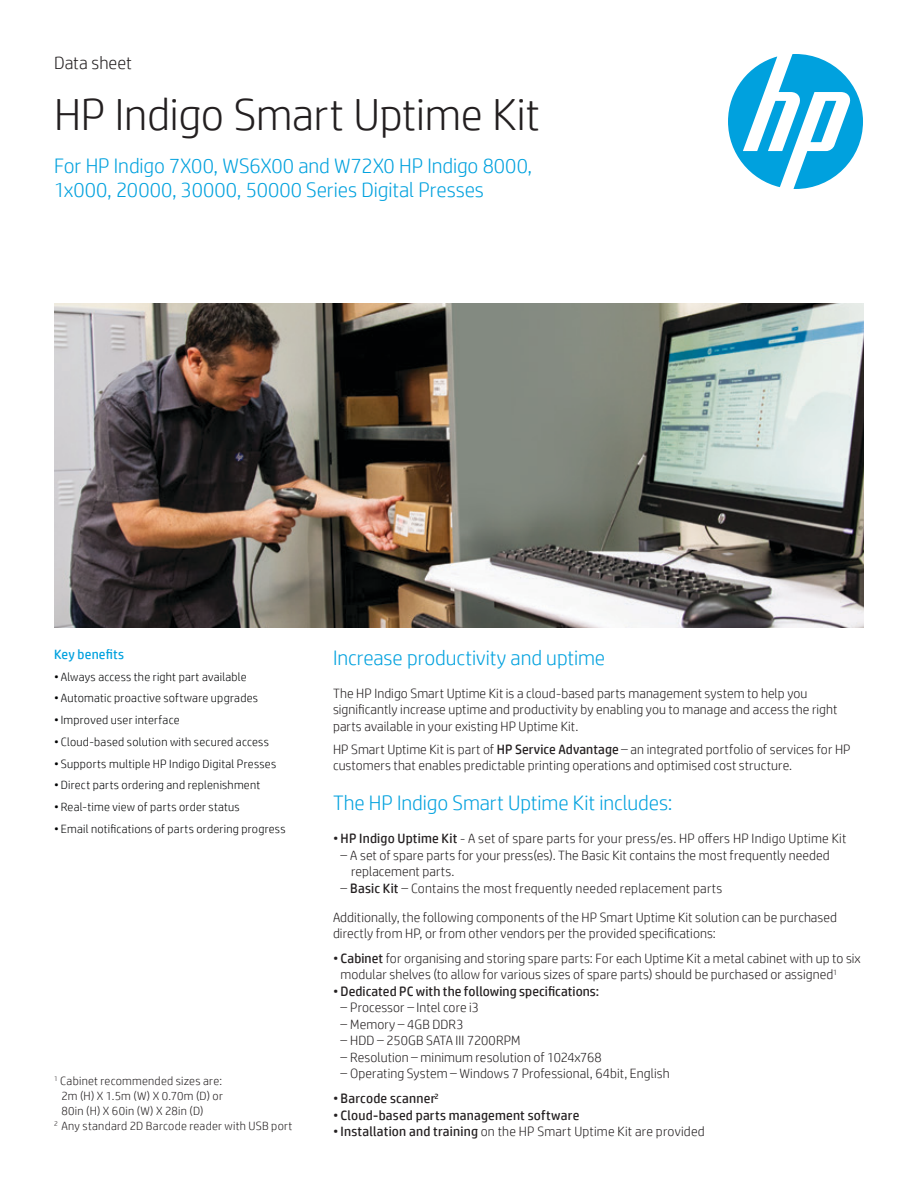
<style>
.page{position:relative;width:918px;height:1188px;background:#fff}
.page>*{position:absolute;margin:0;border:0;box-sizing:border-box;transform-origin:0 0}
.t1{font:300 45px "HP Simplified";letter-spacing:-.005em;color:#231f20}
.t2{font:300 21px/24px "HP Simplified";letter-spacing:-.005em;color:#00a1de}
.t3{font:300 18px "HP Simplified";color:#231f20}
.t4{font:300 13.5px/16.5px "HP Simplified";letter-spacing:.005em;color:#231f20}
.t5{font:13.5px "HP Simplified";letter-spacing:.01em;color:#231f20}
.t6{font:13.5px "HP Simplified";letter-spacing:.015em;color:#00a1de}
.t7{font:300 12px "HP Simplified";letter-spacing:.02em;color:#020304}
.t8{font:300 12px "HP Simplified";letter-spacing:.02em;color:#231f20}
.s1{font-weight:400}
.s2{font-weight:300}
</style>
<div class="page">
<svg style="left:728px;top:54px;width:135px;height:135px"></svg>
<img style="left:54px;top:304px;width:810px;height:324px">
<h3 class="t3" style="left:54px;top:51px;width:79px">Data sheet</h3>
<h1 class="t1" style="left:54px;top:85px;width:487px">HP Indigo Smart Uptime Kit</h1>
<h2 class="t2" style="left:54px;top:153px;width:480px">For HP Indigo 7X00, WS6X00 and W72X0 HP Indigo 8000,<br>1x000, 20000, 30000, 50000 Series Digital Presses</h2>
<p class="t6" style="left:54px;top:645px;width:72px">Key benefits</p>
<p class="t7" style="left:54px;top:669px;width:194px">• Always access the right part available</p>
<p class="t7" style="left:54px;top:690px;width:206px">• Automatic proactive software upgrades</p>
<p class="t7" style="left:54px;top:712px;width:127px">•Improved user interface</p>
<p class="t7" style="left:54px;top:734px;width:216px">• Cloud-based solution with secured access</p>
<p class="t7" style="left:54px;top:756px;width:224px">• Supports multiple HP Indigo Digital Presses</p>
<p class="t7" style="left:54px;top:777px;width:208px">• Direct parts ordering and replenishment</p>
<p class="t7" style="left:54px;top:799px;width:187px">• Real-time view of parts order status</p>
<p class="t7" style="left:54px;top:821px;width:233px">• Email notifications of parts ordering progress</p>
<p class="t8" style="left:54px;top:1073px;width:170px"><sup>1</sup> Cabinet recommended sizes are:</p>
<p class="t8" style="left:61px;top:1088px;width:163px">2m (H) X 1.5m (W) X 0.70m (D) or</p>
<p class="t8" style="left:61px;top:1103px;width:144px">80in (H) X 60in (W) X 28in (D)</p>
<p class="t8" style="left:54px;top:1118px;width:240px"><sup>2</sup> Any standard 2D Barcode reader with USB port</p>
<h2 class="t2" style="left:333px;top:645px;width:274px">Increase productivity and uptime</h2>
<p class="t4" style="left:333px;top:684px;width:506px">The HP Indigo Smart Uptime Kit is a cloud-based parts management system to help you significantly increase uptime and productivity by enabling you to manage and access the right parts available in your existing HP Uptime Kit.</p>
<p class="t4" style="left:333px;top:740px;width:519px">HP Smart Uptime Kit is part of <span class="s1">HP Service Advantage</span> – an integrated portfolio of services for HP customers that enables predictable printing operations and optimised cost structure.</p>
<h2 class="t2" style="left:333px;top:790px;width:341px">The HP Indigo Smart Uptime Kit includes:</h2>
<p class="t4" style="left:333px;top:830px;width:515px">• <span class="s1">HP Indigo Uptime Kit</span> - A set of spare parts for your press/es. HP offers HP Indigo Uptime Kit</p>
<p class="t4" style="left:351px;top:846px;width:480px;text-indent:-11px">– A set of spare parts for your press(es). The Basic Kit contains the most frequently needed replacement parts.</p>
<p class="t4" style="left:333px;top:873px;width:506px;line-height:29.2px;text-indent:8px">– <span class="s1">Basic Kit</span> – Contains the most frequently needed replacement parts<br>Additionally, the following components of the HP Smart Uptime Kit solution can be purchased</p>
<p class="t4" style="left:333px;top:925px;width:384px">directly from HP, or from other vendors per the provided specifications:</p>
<p class="t4" style="left:341px;top:950px;width:522px;text-indent:-8px">• <span class="s1">Cabinet</span> for organising and storing spare parts: For each Uptime Kit a metal cabinet with up to six modular shelves (to allow for various sizes of spare parts) should be purchased or assigned<sup>1</sup></p>
<p class="t5" style="left:333px;top:982px;width:268px"><span class="s2">•</span> Dedicated PC with the following specifications:</p>
<p class="t4" style="left:341px;top:999px;width:140px">– Processor – Intel core i3</p>
<p class="t4" style="left:341px;top:1016px;width:125px">– Memory – 4GB DDR3</p>
<p class="t4" style="left:341px;top:1032px;width:181px">– HDD – 250GB SATA III 7200RPM</p>
<p class="t4" style="left:341px;top:1049px;width:263px">– Resolution – minimum resolution of 1024x768</p>
<p class="t4" style="left:341px;top:1065px;width:331px">– Operating System – Windows 7 Professional, 64bit, English</p>
<p class="t5" style="left:333px;top:1089px;width:107px"><span class="s2">•</span> Barcode scanner<sup>2</sup></p>
<p class="t5" style="left:333px;top:1106px;width:248px"><span class="s2">•</span> Cloud-based parts management software</p>
<p class="t4" style="left:333px;top:1123px;width:373px">•<span class="s1">Installation and training</span> on the HP Smart Uptime Kit are provided</p>
</div>
